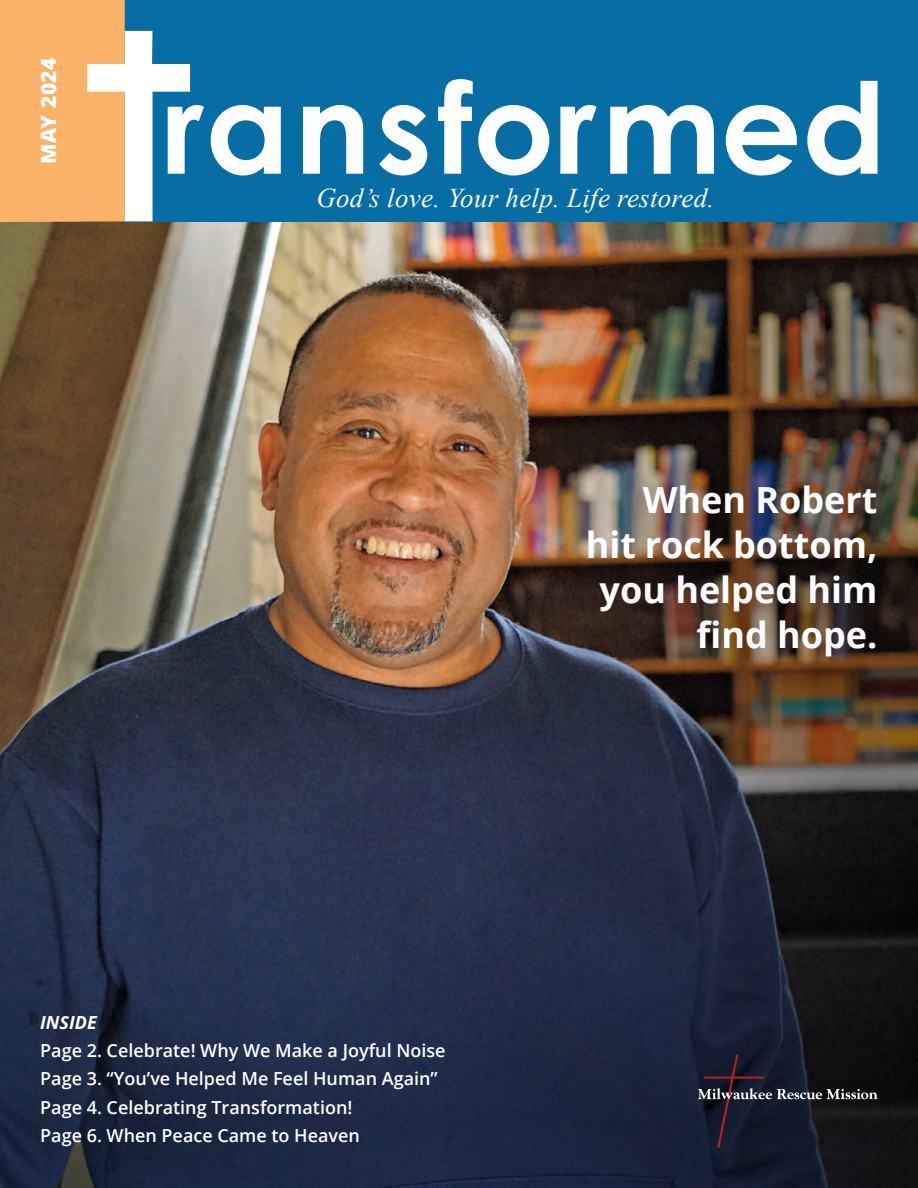
<style>
.page{position:relative;width:918px;height:1188px;background:#fff}
.page>*{position:absolute;margin:0;border:0;box-sizing:border-box;transform-origin:0 0}
.t1{font:700 36px/45px "Open Sans";color:#fff;text-align:right}
.t2{font:italic 27px "Times New Roman";letter-spacing:.01em;color:#fff}
.t3{font:800 21px "Open Sans";letter-spacing:.01em;color:#fff}
.t4{font:600 18px/28.3px "Open Sans";color:#fff}
.t5{font:italic 700 18px "Open Sans";color:#fff}
</style>
<div class="page">
<img style="left:0;top:221px;width:918px;height:479px">
<svg style="left:0;top:700px;width:446px;height:488px;background:#242f49"></svg>
<div style="left:125px;top:0;width:793px;height:221px;background:#066da5"></div>
<svg style="left:0;top:0;width:190px;height:222px"></svg>
<svg style="left:168px;top:79px;width:709px;height:97px"></svg>
<img style="left:446px;top:222px;width:472px;height:966px">
<svg style="left:698px;top:1055px;width:180px;height:93px;background:#1f202c"></svg>
<p class="t3" style="left:33px;top:164px;width:107px;rotate:-90deg">MAY 2024</p>
<h2 class="t2" style="left:316px;top:179px;width:399px">God’s love. Your help. Life restored.</h2>
<h1 class="t1" style="left:586px;top:476px;width:293px">When Robert hit rock bottom, you helped him find hope.</h1>
<p class="t5" style="left:40px;top:1009px;width:58px">INSIDE</p>
<p class="t4" style="left:40px;top:1036px;width:407px">Page 2. Celebrate! Why We Make a Joyful Noise Page 3. “You’ve Helped Me Feel Human Again” Page 4. Celebrating Transformation!<br>Page 6. When Peace Came to Heaven</p>
</div>
